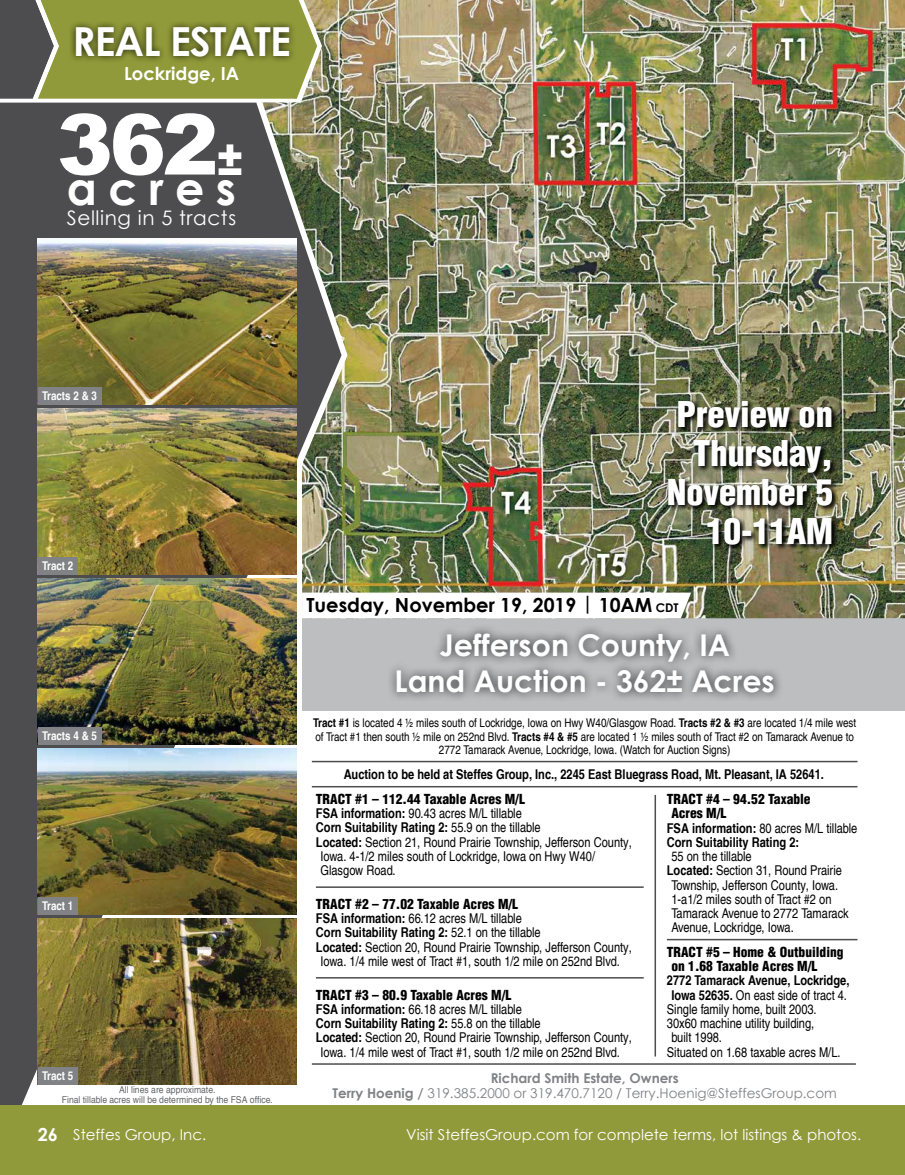
<style>
.page{position:relative;width:905px;height:1175px;background:#fff}
.page>*{position:absolute;margin:0;border:0;box-sizing:border-box;transform-origin:0 0}
.t1{font:900 84.15px "Arial";color:#fff}
.t2{font:700 45.75px "Century Gothic";letter-spacing:.25em;color:#fff}
.t3{font:700 40.05px "Century Gothic";letter-spacing:-.025em;color:#fff}
.t4{font:900 condensed 34.5px/39px "Helvetica LT Pro";color:#fff;text-align:right}
.t5{font:700 30px/36px "Century Gothic";color:#fff;text-align:center}
.t6{font:19.95px "Century Gothic";letter-spacing:.03em;color:#fff}
.t7{font:700 19.5px "Century Gothic";color:#000}
.t8{font:700 18px "Century Gothic";color:#fff}
.t9{font:15px "Century Gothic";color:#fff}
.t10{font:condensed 13.5px "Helvetica LT Pro";color:#000}
.t11{font:700 condensed 13.5px "Helvetica LT Pro";color:#000}
.t12{font:900 condensed 13.5px/14.2px "Helvetica LT Pro";color:#000}
.t13{font:13.5px/15px "Century Gothic";color:#808285;text-align:center}
.t14{font:condensed 12px/13.5px "Helvetica LT Pro";color:#000;text-align:center}
.t15{font:700 condensed 12px "Helvetica LT Pro";color:#fff}
.t16{font:condensed 9.45px/9.8px "Helvetica LT Pro";color:#636466;text-align:center;scale:1.11 1}
.s1{font-size:42.45px}
.s2{font-size:12px}
.s3{font-weight:700}
.s4{font-weight:400}
.s5{font-weight:700;font-size:18px}
</style>
<div class="page">
<svg style="left:0;top:102px;width:341px;height:1003px;fill:#4d4d4f"></svg>
<div style="left:302px;top:618px;width:602px;height:93px;background:#bcbec0"></div>
<div style="left:387px;top:624px;width:396px;height:79px;background:#000;opacity:.75"></div>
<svg style="left:0;top:0;width:262px;height:99px;background:#7d833d"></svg>
<img style="left:38px;top:579px;width:259px;height:165px">
<div style="left:38px;top:727px;width:63px;height:17px;background:#808285"></div>
<img style="left:262px;top:0;width:642px;height:618px">
<svg style="left:302px;top:592px;width:389px;height:26px"></svg>
<img style="left:38px;top:409px;width:259px;height:165px">
<div style="left:38px;top:557px;width:40px;height:17px;background:#808285"></div>
<img style="left:38px;top:239px;width:259px;height:166px">
<div style="left:38px;top:387px;width:63px;height:18px;background:#808285"></div>
<img style="left:38px;top:748px;width:259px;height:166px">
<div style="left:38px;top:897px;width:40px;height:17px;background:#808285"></div>
<img style="left:38px;top:918px;width:259px;height:166px">
<div style="left:38px;top:1066px;width:40px;height:18px;background:#808285"></div>
<hr style="left:312px;top:1063px;width:543px;height:1px;background:#4d4d4f">
<hr style="left:312px;top:786px;width:545px;height:1px;background:#4d4d4f">
<hr style="left:312px;top:760px;width:545px;height:2px;background:#4d4d4f">
<hr style="left:316px;top:886px;width:327px;height:2px;background:#4d4d4f">
<hr style="left:667px;top:938px;width:190px;height:2px;background:#4d4d4f">
<hr style="left:316px;top:977px;width:327px;height:1px;background:#4d4d4f">
<hr style="left:654px;top:795px;width:2px;height:261px;background:#4d4d4f">
<div style="left:666px;top:399px;width:172px;height:152px;background:#000;opacity:.75"></div>
<div style="left:0;top:1105px;width:904px;height:69px;background:#919a3a"></div>
<h3 class="t3" style="left:72px;top:11px;width:220px">REAL ESTATE</h3>
<h3 class="t8" style="left:124px;top:60px;width:117px">Lockridge, IA</h3>
<h1 class="t1" style="left:57px;top:83px;width:189px">362<span class="s1">±</span></h1>
<h2 class="t2" style="left:67px;top:153px;width:171px">acres</h2>
<h3 class="t6" style="left:67px;top:204px;width:171px">Selling in 5 tracts</h3>
<p class="t15" style="left:42px;top:389px;width:56px">Tracts 2 &amp; 3</p>
<p class="t15" style="left:42px;top:559px;width:33px">Tract 2</p>
<p class="t15" style="left:42px;top:728px;width:56px">Tracts 4 &amp; 5</p>
<p class="t15" style="left:42px;top:898px;width:33px">Tract 1</p>
<h3 class="t4" style="left:667px;top:395px;width:167px">Preview on<br>Thursday,<br>November 5<br>10-11AM</h3>
<h3 class="t7" style="left:306px;top:589px;width:374px">Tuesday, November 19, 2019 | 10AM <span class="s2">CDT</span></h3>
<h3 class="t5" style="left:394px;top:626px;width:382px">Jefferson County, IA<br>Land Auction - 362± Acres</h3>
<p class="t14" style="left:313px;top:716px;width:544px"><span class="s3">Tract #1</span> is located 4 ½ miles south of Lockridge, Iowa on Hwy W40/Glasgow Road. <span class="s3">Tracts #2 &amp; #3</span> are located 1/4 mile west of Tract #1 then south ½ mile on 252nd Blvd. <span class="s3">Tracts #4 &amp; #5</span> are located 1 ½ miles south of Tract #2 on Tamarack Avenue to<br>2772 Tamarack Avenue, Lockridge, Iowa. (Watch for Auction Signs)</p>
<p class="t12" style="left:316px;top:792px;width:211px">TRACT #1 – 112.44 Taxable Acres M/L</p>
<p class="t10" style="left:316px;top:805px;width:207px"><span class="s3">FSA information:</span> 90.43 acres M/L tillable</p>
<p class="t11" style="left:316px;top:819px;width:226px">Corn Suitability Rating 2: <span class="s4">55.9 on the tillable</span></p>
<p class="t10" style="left:316px;top:833px;width:317px"><span class="s3">Located:</span> Section 21, Round Prairie Township, Jefferson County,</p>
<p class="t10" style="left:320px;top:848px;width:276px">Iowa. 4-1/2 miles south of Lockridge, Iowa on Hwy W40/</p>
<p class="t10" style="left:320px;top:862px;width:77px">Glasgow Road.</p>
<p class="t11" style="left:344px;top:766px;width:481px">Auction to be held at Steffes Group, Inc., 2245 East Bluegrass Road, Mt. Pleasant, IA 52641.</p>
<p class="t12" style="left:667px;top:792px;width:145px">TRACT #4 – 94.52 Taxable</p>
<p class="t12" style="left:671px;top:806px;width:57px">Acres M/L</p>
<p class="t10" style="left:667px;top:819px;width:192px"><span class="s3">FSA information:</span> 80 acres M/L tillable</p>
<p class="t11" style="left:667px;top:833px;width:134px">Corn Suitability Rating 2:</p>
<p class="t10" style="left:671px;top:848px;width:82px">55 on the tillable</p>
<p class="t10" style="left:667px;top:862px;width:177px"><span class="s3">Located:</span> Section 31, Round Prairie</p>
<p class="t10" style="left:671px;top:876px;width:168px">Township, Jefferson County, Iowa.</p>
<p class="t10" style="left:671px;top:891px;width:162px">1-a1/2 miles south of Tract #2 on</p>
<p class="t10" style="left:671px;top:905px;width:179px">Tamarack Avenue to 2772 Tamarack</p>
<p class="t10" style="left:671px;top:919px;width:124px">Avenue, Lockridge, Iowa.</p>
<p class="t12" style="left:671px;top:944px;width:174px;text-indent:-4px">TRACT #5 – Home &amp; Outbuilding on 1.68 Taxable Acres M/L</p>
<p class="t11" style="left:667px;top:972px;width:184px">2772 Tamarack Avenue, Lockridge,</p>
<p class="t10" style="left:671px;top:986px;width:177px"><span class="s3">Iowa 52635.</span> On east side of tract 4.</p>
<p class="t10" style="left:667px;top:1001px;width:151px">Single family home, built 2003.</p>
<p class="t10" style="left:667px;top:1015px;width:149px">30x60 machine utility building,</p>
<p class="t10" style="left:671px;top:1029px;width:52px">built 1998.</p>
<p class="t10" style="left:667px;top:1043px;width:175px">Situated on 1.68 taxable acres M/L.</p>
<p class="t12" style="left:316px;top:896px;width:204px">TRACT #2 – 77.02 Taxable Acres M/L</p>
<p class="t10" style="left:316px;top:910px;width:207px"><span class="s3">FSA information:</span> 66.12 acres M/L tillable</p>
<p class="t11" style="left:316px;top:924px;width:226px">Corn Suitability Rating 2: <span class="s4">52.1 on the tillable</span></p>
<p class="t10" style="left:316px;top:938px;width:317px"><span class="s3">Located:</span> Section 20, Round Prairie Township, Jefferson County,</p>
<p class="t10" style="left:320px;top:953px;width:301px">Iowa. 1/4 mile west of Tract #1, south 1/2 mile on 252nd Blvd.</p>
<p class="t12" style="left:316px;top:987px;width:197px">TRACT #3 – 80.9 Taxable Acres M/L</p>
<p class="t10" style="left:316px;top:1001px;width:207px"><span class="s3">FSA information:</span> 66.18 acres M/L tillable</p>
<p class="t11" style="left:316px;top:1015px;width:226px">Corn Suitability Rating 2: <span class="s4">55.8 on the tillable</span></p>
<p class="t10" style="left:316px;top:1029px;width:317px"><span class="s3">Located:</span> Section 20, Round Prairie Township, Jefferson County,</p>
<p class="t10" style="left:320px;top:1043px;width:301px">Iowa. 1/4 mile west of Tract #1, south 1/2 mile on 252nd Blvd.</p>
<p class="t15" style="left:42px;top:1068px;width:33px">Tract 5</p>
<p class="t13" style="left:332px;top:1070px;width:506px"><span class="s3">Richard Smith Estate, Owners<br>Terry Hoenig /</span> 319.385.2000 or 319.470.7120 / Terry.Hoenig@SteffesGroup.com</p>
<p class="t16" style="left:62px;top:1084px;width:191px">All lines are approximate.<br>Final tillable acres will be determined by the FSA office.</p>
<p class="t9" style="left:38px;top:1124px;width:170px"><span class="s5">26</span> Steffes Group, Inc.</p>
<p class="t9" style="left:406px;top:1124px;width:456px">Visit SteffesGroup.com for complete terms, lot listings &amp; photos.</p>
</div>
